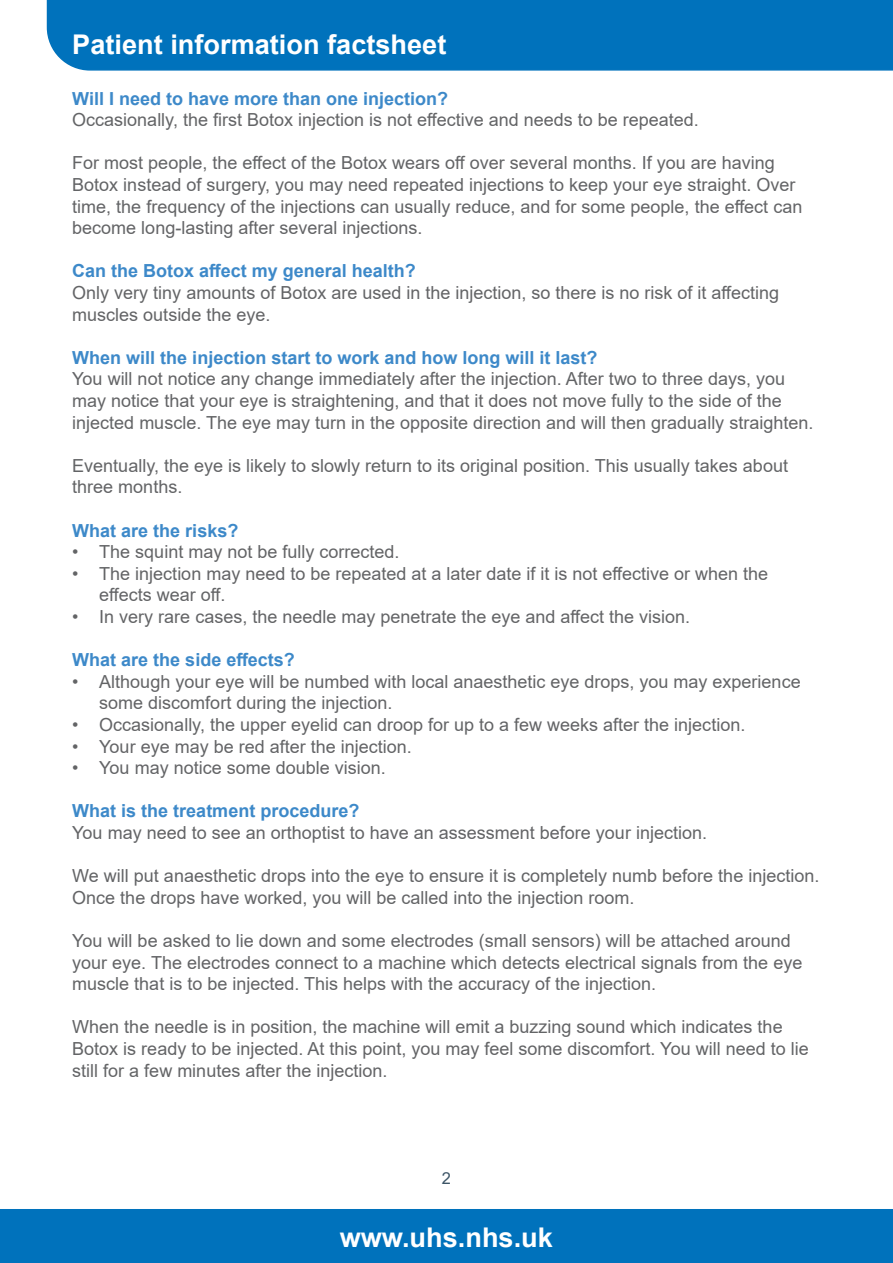
<style>
.page{position:relative;width:893px;height:1263px;background:#fff}
.page>*{position:absolute;margin:0;border:0;box-sizing:border-box;transform-origin:0 0}
.t1{font:700 27.15px "Arial";color:#fff}
.t2{font:18px/21.6px "Arial";color:#636466}
.t3{font:700 18px "Arial";color:#3d89c9}
.t4{font:16.5px "Arial";color:#3d5567}
</style>
<div class="page">
<div style="left:0;top:1209px;width:893px;height:54px;background:#0072bc"></div>
<div style="left:46px;top:0;width:847px;height:71px;background:#0072bc"></div>
<h1 class="t1" style="left:72px;top:25px;width:376px">Patient information factsheet</h1>
<p class="t3" style="left:72px;top:86px;width:377px">Will I need to have more than one injection?</p>
<p class="t2" style="left:72px;top:109px;width:628px">Occasionally, the first Botox injection is not effective and needs to be repeated.</p>
<p class="t2" style="left:72px;top:152px;width:731px">For most people, the effect of the Botox wears off over several months. If you are having Botox instead of surgery, you may need repeated injections to keep your eye straight. Over time, the frequency of the injections can usually reduce, and for some people, the effect can become long-lasting after several injections.</p>
<p class="t3" style="left:72px;top:258px;width:345px">Can the Botox affect my general health?</p>
<p class="t2" style="left:72px;top:282px;width:708px">Only very tiny amounts of Botox are used in the injection, so there is no risk of it affecting muscles outside the eye.</p>
<p class="t3" style="left:72px;top:345px;width:527px">When will the injection start to work and how long will it last?</p>
<p class="t2" style="left:72px;top:368px;width:743px">You will not notice any change immediately after the injection. After two to three days, you may notice that your eye is straightening, and that it does not move fully to the side of the injected muscle. The eye may turn in the opposite direction and will then gradually straighten.</p>
<p class="t2" style="left:72px;top:454px;width:717px">Eventually, the eye is likely to slowly return to its original position. This usually takes about three months.</p>
<p class="t3" style="left:72px;top:518px;width:168px">What are the risks?</p>
<p class="t2" style="left:72px;top:541px;width:329px">• The squint may not be fully corrected.</p>
<p class="t2" style="left:99px;top:562px;width:670px;text-indent:-27px">• The injection may need to be repeated at a later date if it is not effective or when the effects wear off.</p>
<p class="t2" style="left:72px;top:606px;width:619px">• In very rare cases, the needle may penetrate the eye and affect the vision.</p>
<p class="t3" style="left:72px;top:647px;width:224px">What are the side effects?</p>
<p class="t2" style="left:99px;top:670px;width:703px;text-indent:-27px">• Although your eye will be numbed with local anaesthetic eye drops, you may experience some discomfort during the injection.</p>
<p class="t2" style="left:72px;top:714px;width:674px">• Occasionally, the upper eyelid can droop for up to a few weeks after the injection.</p>
<p class="t2" style="left:72px;top:735px;width:341px">• Your eye may be red after the injection.</p>
<p class="t2" style="left:72px;top:757px;width:315px">• You may notice some double vision.</p>
<p class="t3" style="left:72px;top:798px;width:289px">What is the treatment procedure?</p>
<p class="t2" style="left:72px;top:822px;width:636px">You may need to see an orthoptist to have an assessment before your injection.</p>
<p class="t2" style="left:72px;top:865px;width:749px">We will put anaesthetic drops into the eye to ensure it is completely numb before the injection.<br>Once the drops have worked, you will be called into the injection room.</p>
<p class="t2" style="left:72px;top:930px;width:731px">You will be asked to lie down and some electrodes (small sensors) will be attached around your eye. The electrodes connect to a machine which detects electrical signals from the eye muscle that is to be injected. This helps with the accuracy of the injection.</p>
<p class="t2" style="left:72px;top:1016px;width:738px">When the needle is in position, the machine will emit a buzzing sound which indicates the<br>Botox is ready to be injected. At this point, you may feel some discomfort. You will need to lie still for a few minutes after the injection.</p>
<p class="t4" style="left:442px;top:1166px;width:11px">2</p>
<h1 class="t1" style="left:340px;top:1218px;width:215px">www.uhs.nhs.uk</h1>
</div>
